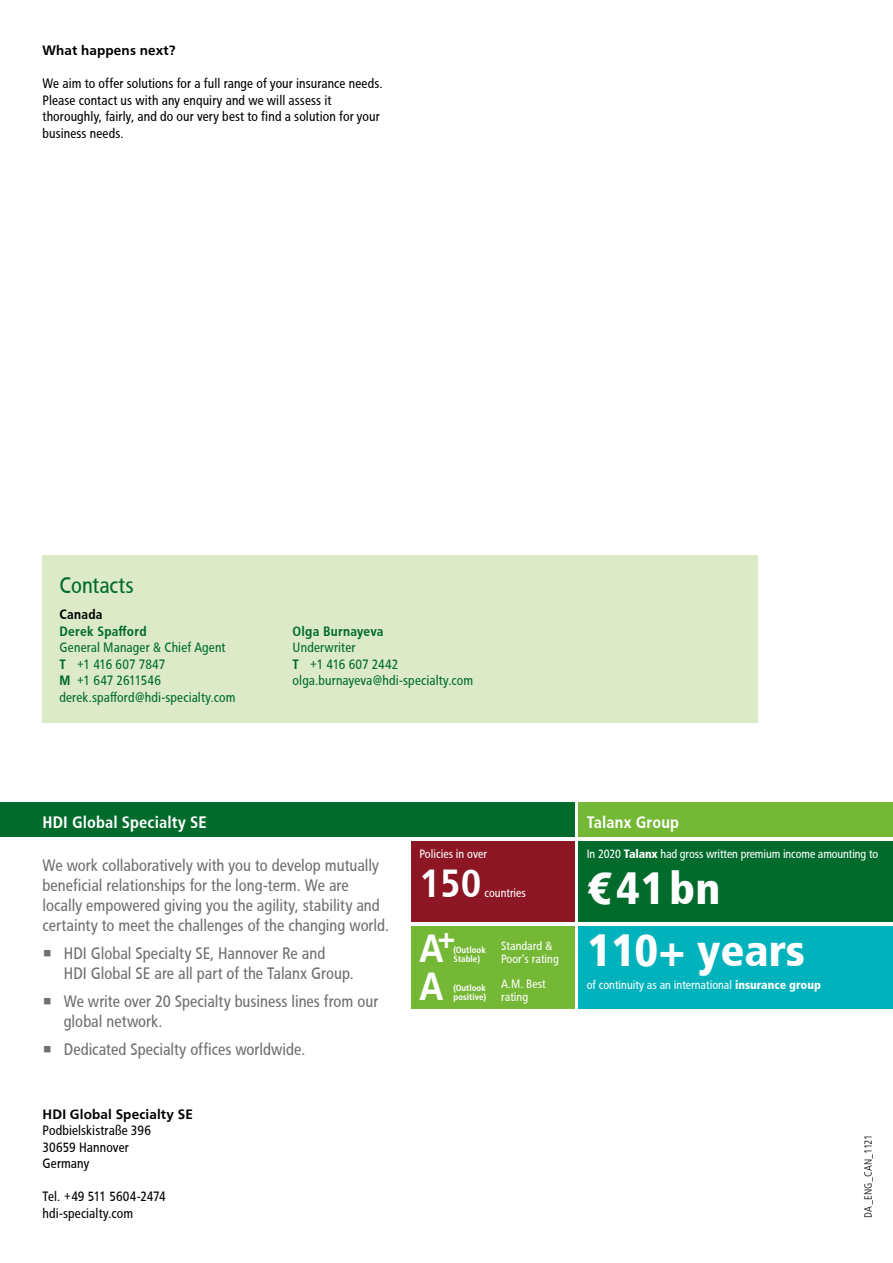
<style>
.page{position:relative;width:893px;height:1263px;background:#fff}
.page>*{position:absolute;margin:0;border:0;box-sizing:border-box;transform-origin:0 0}
.t1{font:45px/62.4px "HDI Gerling Sans Cond Black";color:#fff}
.t2{font:39px "HDI Gerling Sans Cond Bold";color:#fff}
.t3{font:22.5px "HDI Gerling Sans Cond Regular";letter-spacing:-.005em;color:#006b2b}
.t4{font:16.5px/19.8px "HDI Gerling Sans Cond Regular";color:#6f6f6e}
.t5{font:16.5px "HDI Gerling Sans Cond Bold";letter-spacing:.005em;color:#fff}
.t6{font:13.5px/16.5px "HDI Gerling Sans Cond Regular";letter-spacing:.005em;color:#000}
.t7{font:13.5px/16.5px "HDI Gerling Sans Cond Regular";letter-spacing:.01em;color:#006b2b}
.t8{font:13.5px "HDI Gerling Sans Bold";letter-spacing:.01em;color:#000}
.t9{font:13.5px "HDI Gerling Sans Cond Bold";letter-spacing:.015em;color:#006b2b}
.t10{font:13.5px "HDI Gerling Sans Cond Bold";letter-spacing:.015em;color:#000}
.t11{font:12px/13.5px "HDI Gerling Sans Cond Regular";color:#fff}
.t12{font:10.5px "HDI Gerling Sans Cond Light";color:#000}
.t13{font:9px/9px "HDI Gerling Sans Cond Bold";color:#fff}
.s1{font-family:"HDI Gerling Sans Cond Bold"}
.s2{font-family:"HDI Gerling Sans Cond Black"}
</style>
<div class="page">
<div style="left:43px;top:555px;width:715px;height:168px;background:#dceac8"></div>
<div style="left:0;top:803px;width:574px;height:34px;background:#006b2b"></div>
<div style="left:578px;top:803px;width:315px;height:34px;background:#75b836"></div>
<div style="left:578px;top:841px;width:315px;height:81px;background:#006b2b"></div>
<div style="left:578px;top:926px;width:315px;height:83px;background:#00b2bb"></div>
<div style="left:411px;top:841px;width:163px;height:81px;background:#8d1625"></div>
<div style="left:411px;top:926px;width:163px;height:83px;background:#75b836"></div>
<p class="t8" style="left:43px;top:42px;width:135px">What happens next?</p>
<p class="t6" style="left:43px;top:75px;width:342px">We aim to offer solutions for a full range of your insurance needs.<br>Please contact us with any enquiry and we will assess it thoroughly, fairly, and do our very best to find a solution for your business needs.</p>
<h3 class="t3" style="left:60px;top:573px;width:76px">Contacts</h3>
<p class="t10" style="left:60px;top:607px;width:45px">Canada</p>
<p class="t9" style="left:60px;top:623px;width:89px">Derek Spafford</p>
<p class="t7" style="left:60px;top:639px;width:177px">General Manager &amp; Chief Agent<br><span class="s1">T</span> +1 416 607 7847<br><span class="s1">M</span> +1 647 2611546 derek.spafford@hdi-specialty.com</p>
<p class="t9" style="left:293px;top:623px;width:93px">Olga Burnayeva</p>
<p class="t7" style="left:293px;top:639px;width:182px">Underwriter<br><span class="s1">T</span> +1 416 607 2442 olga.burnayeva@hdi-specialty.com</p>
<p class="t5" style="left:43px;top:812px;width:166px">HDI Global Specialty SE</p>
<p class="t5" style="left:587px;top:812px;width:94px">Talanx Group</p>
<p class="t11" style="left:587px;top:847px;width:293px">In 2020 <span class="s2">Talanx</span> had gross written premium income amounting to</p>
<h1 class="t1" style="left:587px;top:857px;width:220px">€41bn<br>110+ years</h1>
<p class="t11" style="left:587px;top:978px;width:236px">of continuity as an international <span class="s2">insurance group</span></p>
<p class="t11" style="left:420px;top:847px;width:69px">Policies in over</p>
<h2 class="t2" style="left:420px;top:860px;width:64px">150</h2>
<p class="t4" style="left:43px;top:856px;width:348px">We work collaboratively with you to develop mutually beneficial relationships for the long-term. We are locally empowered giving you the agility, stability and certainty to meet the challenges of the changing world.</p>
<p class="t4" style="left:64px;top:944px;width:291px;text-indent:-21px">• HDI Global Specialty SE, Hannover Re and<br>HDI Global SE are all part of the Talanx Group.</p>
<p class="t4" style="left:64px;top:992px;width:316px;text-indent:-21px">• We write over 20 Specialty business lines from our global network.</p>
<p class="t4" style="left:43px;top:1040px;width:264px">• Dedicated Specialty offices worldwide.</p>
<p class="t11" style="left:484px;top:886px;width:43px">countries</p>
<h2 class="t2" style="left:420px;top:926px;width:37px">A<sup>+</sup></h2>
<p class="t11" style="left:501px;top:939px;width:59px">Standard &amp;<br>Poor‘s rating</p>
<p class="t11" style="left:501px;top:977px;width:46px">A.M. Best rating</p>
<p class="t13" style="left:454px;top:945px;width:34px">(Outlook<br>Stable)</p>
<h2 class="t2" style="left:420px;top:964px;width:25px">A</h2>
<p class="t13" style="left:453px;top:983px;width:34px">(Outlook positive)</p>
<p class="t8" style="left:43px;top:1106px;width:152px">HDI Global Specialty SE</p>
<p class="t6" style="left:43px;top:1122px;width:110px">Podbielskistraße 396<br>30659 Hannover<br>Germany</p>
<p class="t6" style="left:43px;top:1188px;width:125px">Tel. +49 511 5604-2474 hdi-specialty.com</p>
<p class="t12" style="left:862px;top:1217px;width:84px;rotate:-90deg">DA_ENG_CAN_1121</p>
</div>
